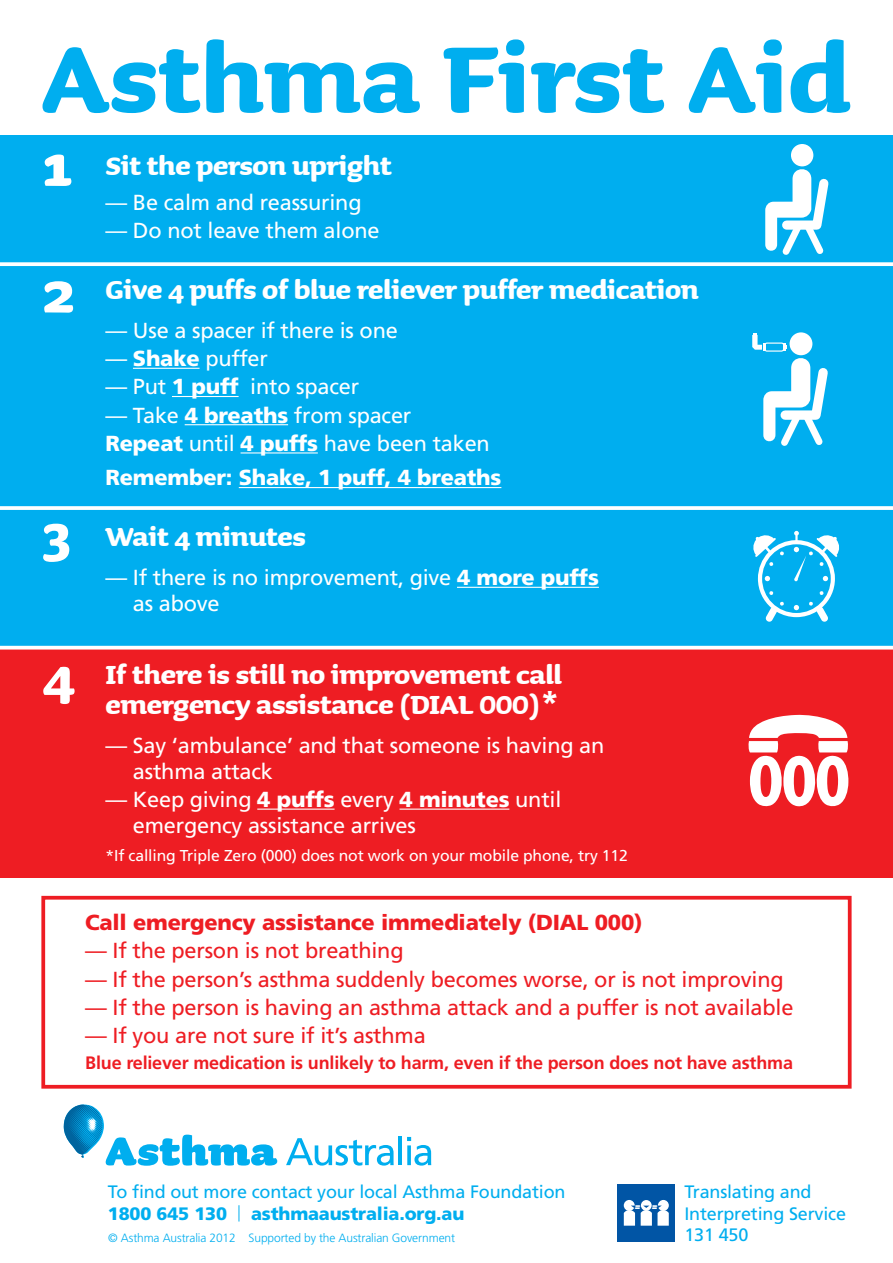
<style>
.page{position:relative;width:893px;height:1263px;background:#fff}
.page>*{position:absolute;margin:0;border:0;box-sizing:border-box;transform-origin:0 0}
.t1{font:700 75px "Sauna";color:#fff}
.t2{font:700 67.5px "Sauna";color:#fff}
.t3{font:700 33px/30px "Sauna";letter-spacing:-.01em;color:#fff}
.t4{font:21.75px/26.1px "Frutiger";letter-spacing:-.01em;color:#fff}
.t5{font:21.75px "Frutiger";letter-spacing:-.01em;color:#ee1d23}
.t6{font:900 21.75px "Frutiger";letter-spacing:-.01em;color:#ee1d23}
.t7{font:900 21.75px "Frutiger";letter-spacing:-.01em;color:#fff}
.t8{font:18px/21.6px "Frutiger";letter-spacing:-.01em;color:#00aeef}
.t9{font:700 18px "Frutiger";letter-spacing:-.01em;color:#ee1d23}
.t10{font:900 18px "Frutiger";letter-spacing:-.01em;color:#00aeef}
.t11{font:15.75px "Frutiger";letter-spacing:-.01em;color:#fff}
.t12{font:300 12px "Frutiger";letter-spacing:-.01em;color:#00aeef}
.s1{font-weight:900}
.s2{font-family:"Frutiger";font-weight:900}
</style>
<div class="page">
<div style="left:0;top:135px;width:893px;height:660px;background:#00aeef"></div>
<div style="left:0;top:649px;width:893px;height:228px;background:#ee1d23"></div>
<hr style="left:133px;top:368px;width:67px;height:1px;background:#fff">
<hr style="left:172px;top:396px;width:67px;height:1px;background:#fff">
<hr style="left:185px;top:424px;width:103px;height:1px;background:#fff">
<hr style="left:241px;top:452px;width:77px;height:1px;background:#fff">
<hr style="left:239px;top:487px;width:262px;height:1px;background:#fff">
<hr style="left:457px;top:587px;width:142px;height:1px;background:#fff">
<hr style="left:257px;top:808px;width:78px;height:2px;background:#fff">
<hr style="left:399px;top:808px;width:110px;height:2px;background:#fff">
<svg style="left:286px;top:1138px;width:108px;height:27px"></svg>
<hr style="left:398px;top:1136px;width:4px;height:29px;background:#00aeef">
<svg style="left:407px;top:1137px;width:24px;height:28px"></svg>
<svg style="left:64px;top:1104px;width:213px;height:62px"></svg>
<svg style="left:0;top:262px;width:893px;height:4px;background:#ecf9fd"></svg>
<svg style="left:0;top:506px;width:893px;height:4px;background:#effafd"></svg>
<hr style="left:0;top:646px;width:893px;height:3px;background:#fff">
<div style="left:41px;top:896px;width:811px;height:193px;border:4px solid #ee1d23"></div>
<svg style="left:748px;top:714px;width:101px;height:93px"></svg>
<div style="left:791px;top:144px;width:22px;height:22px;background:#fff;border-radius:50%"></div>
<svg style="left:790px;top:332px;width:22px;height:23px"></svg>
<div style="left:617px;top:1184px;width:58px;height:58px;background:#0155a5"></div>
<svg style="left:624px;top:1200px;width:45px;height:26px"></svg>
<svg style="left:239px;top:1205px;width:1px;height:16px"></svg>
<svg style="left:765px;top:166px;width:64px;height:89px"></svg>
<svg style="left:752px;top:334px;width:76px;height:112px"></svg>
<svg style="left:43px;top:39px;width:807px;height:74px"></svg>
<svg style="left:753px;top:531px;width:87px;height:91px"></svg>
<p class="t1" style="left:43px;top:118px;width:31px">1</p>
<p class="t1" style="left:43px;top:244px;width:33px">2</p>
<p class="t2" style="left:43px;top:490px;width:30px">3</p>
<p class="t3" style="left:106px;top:149px;width:288px">Sit the person upright</p>
<p class="t4" style="left:106px;top:189px;width:258px">— Be calm and reassuring</p>
<p class="t4" style="left:106px;top:217px;width:275px">— Do not leave them alone</p>
<p class="t3" style="left:106px;top:273px;width:595px">Give 4 puffs of blue reliever puffer medication</p>
<p class="t4" style="left:106px;top:317px;width:294px">— Use a spacer if there is one</p>
<p class="t4" style="left:106px;top:345px;width:164px">— <span class="s1">Shake</span> puffer</p>
<p class="t4" style="left:106px;top:373px;width:255px">— Put <span class="s1">1 puff</span> into spacer</p>
<p class="t4" style="left:106px;top:402px;width:307px">— Take <span class="s1">4 breaths</span> from spacer</p>
<p class="t4" style="left:106px;top:430px;width:386px"><span class="s1">Repeat</span> until <span class="s1">4 puffs</span> have been taken</p>
<p class="t7" style="left:106px;top:465px;width:397px">Remember: Shake, 1 puff, 4 breaths</p>
<p class="t3" style="left:106px;top:520px;width:202px">Wait 4 minutes</p>
<p class="t4" style="left:133px;top:564px;width:467px;text-indent:-27px">— If there is no improvement, give <span class="s1">4 more puffs </span>as above</p>
<p class="t2" style="left:43px;top:633px;width:34px">4</p>
<p class="t3" style="left:106px;top:657px;width:458px">If there is still no improvement call emergency assistance (DIAL OOO)<span class="s2">*</span></p>
<p class="t4" style="left:133px;top:732px;width:473px;text-indent:-27px">— Say ‘ambulance’ and that someone is having an asthma attack</p>
<p class="t4" style="left:133px;top:786px;width:430px;text-indent:-27px">— Keep giving <span class="s1">4 puffs</span> every <span class="s1">4 minutes</span> until emergency assistance arrives</p>
<p class="t11" style="left:106px;top:847px;width:524px">*If calling Triple Zero (000) does not work on your mobile phone, try 112</p>
<p class="t6" style="left:85px;top:909px;width:559px">Call emergency assistance immediately (DIAL 000)</p>
<p class="t5" style="left:85px;top:938px;width:320px">— If the person is not breathing</p>
<p class="t5" style="left:85px;top:966px;width:700px">— If the person’s asthma suddenly becomes worse, or is not improving</p>
<p class="t5" style="left:85px;top:994px;width:710px">— If the person is having an asthma attack and a puffer is not available</p>
<p class="t5" style="left:85px;top:1023px;width:342px">— If you are not sure if it’s asthma</p>
<p class="t9" style="left:85px;top:1052px;width:709px">Blue reliever medication is unlikely to harm, even if the person does not have asthma</p>
<p class="t8" style="left:108px;top:1181px;width:459px">To find out more contact your local Asthma Foundation<br><span class="s1">1800 645 130</span></p>
<p class="t10" style="left:251px;top:1202px;width:215px">asthmaaustralia.org.au</p>
<p class="t8" style="left:684px;top:1181px;width:163px">Translating and<br>Interpreting Service</p>
<p class="t12" style="left:108px;top:1231px;width:348px">© Asthma Australia 2012 Supported by the Australian Government</p>
<p class="t8" style="left:684px;top:1224px;width:65px">131 450</p>
</div>
